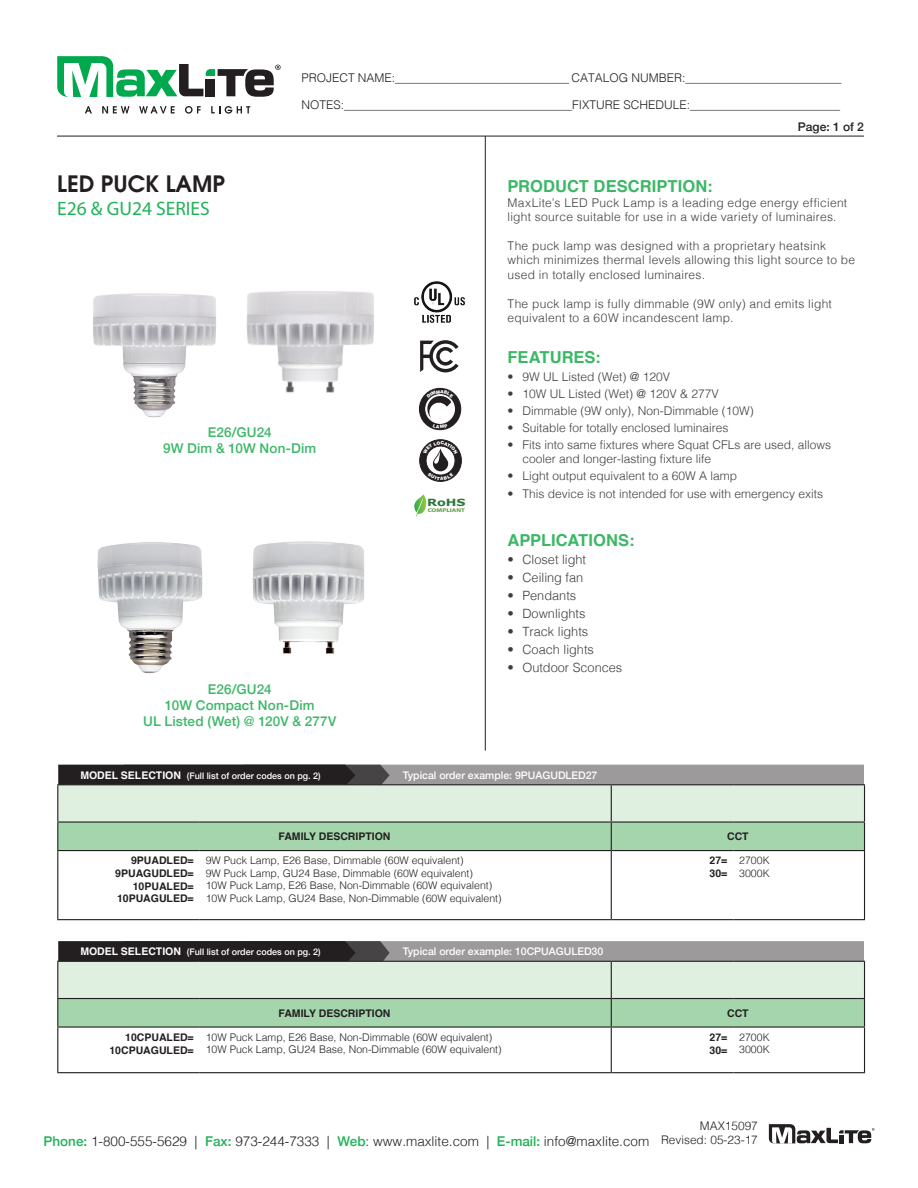
<style>
.page{position:relative;width:918px;height:1188px;background:#fff}
.page>*{position:absolute;margin:0;border:0;box-sizing:border-box;transform-origin:0 0}
.t1{font:600 22.5px "Avant Garde";color:#231f20}
.t2{font:19.5px "Myriad Pro";color:#21b259}
.t3{font:700 16.5px "Helvetica";letter-spacing:.005em;color:#3cb767}
.t4{font:300 13.5px "Helvetica";color:#231f20}
.t5{font:500 13.5px "Helvetica Neue";letter-spacing:.01em;color:#3cb767}
.t6{font:300 12.75px "Helvetica";color:#3e3e3f}
.t7{font:300 12px/14.4px "Helvetica";letter-spacing:.015em;color:#3e3e3f}
.t8{font:300 12px "Helvetica";color:#231f20}
.t9{font:500 12px "Helvetica Neue";color:#231f20}
.t10{font:300 11.85px/14.2px "Helvetica";color:#231f20;text-align:right}
.t11{font:300 10.5px "Helvetica";color:#231f20}
.t12{font:700 10.5px "Helvetica";color:#231f20}
.t13{font:500 10.5px "Helvetica Neue";color:#fff}
.t14{font:700 10.05px "Verdana";color:#2d7739;scale:1.28 1}
.t15{font:500 9px "Helvetica Neue";color:#fff}
.t16{font:700 5.4px "Myriad";color:#5a9a41;scale:1.28 1}
.s1{font-family:"Helvetica";font-weight:700;font-size:10.5px}
.s2{font-family:"Helvetica Neue";font-weight:500;color:#21b259}
</style>
<div class="page">
<hr style="left:57px;top:136px;width:807px;height:1px;background:#231f20">
<svg style="left:769px;top:1124px;width:105px;height:20px"></svg>
<svg style="left:85px;top:106px;width:7px;height:7px"></svg>
<svg style="left:102px;top:106px;width:28px;height:7px"></svg>
<svg style="left:139px;top:106px;width:36px;height:7px"></svg>
<svg style="left:185px;top:106px;width:16px;height:8px"></svg>
<svg style="left:211px;top:106px;width:39px;height:8px"></svg>
<svg style="left:57px;top:56px;width:224px;height:41px"></svg>
<hr style="left:485px;top:136px;width:1px;height:615px;background:#231f20">
<div style="left:420px;top:440px;width:41px;height:41px;background:#231f20;border-radius:50%"></div>
<div style="left:419px;top:439px;width:43px;height:43px;border:1px solid #231f20;border-radius:50%"></div>
<img style="left:414px;top:281px;width:51px;height:42px">
<div style="left:419px;top:388px;width:42px;height:42px;background:#231f20;border-radius:50%"></div>
<div style="left:419px;top:388px;width:42px;height:42px;border:1px solid #231f20;border-radius:50%"></div>
<div style="left:426px;top:395px;width:29px;height:29px;border:1px solid #fff;border-radius:50%"></div>
<svg style="left:414px;top:494px;width:13px;height:23px"></svg>
<svg style="left:420px;top:340px;width:39px;height:32px"></svg>
<img style="left:93px;top:293px;width:123px;height:125px">
<img style="left:246px;top:291px;width:128px;height:102px">
<img style="left:97px;top:542px;width:106px;height:131px">
<img style="left:252px;top:541px;width:112px;height:113px">
<hr style="left:57px;top:851px;width:1px;height:68px;background:#231f20">
<hr style="left:611px;top:851px;width:1px;height:68px;background:#231f20">
<hr style="left:864px;top:851px;width:1px;height:68px;background:#231f20">
<hr style="left:57px;top:919px;width:143px;height:1px;background:#231f20">
<hr style="left:200px;top:919px;width:411px;height:1px;background:#231f20">
<hr style="left:611px;top:919px;width:122px;height:1px;background:#231f20">
<hr style="left:733px;top:919px;width:132px;height:1px;background:#231f20">
<svg style="left:57px;top:765px;width:808px;height:86px;background:#afc4b1"></svg>
<hr style="left:611px;top:784px;width:122px;height:1px;background:#231f20">
<hr style="left:733px;top:784px;width:132px;height:1px;background:#231f20">
<hr style="left:611px;top:821px;width:122px;height:2px;background:#231f20">
<hr style="left:733px;top:821px;width:132px;height:2px;background:#231f20">
<hr style="left:57px;top:784px;width:143px;height:1px;background:#231f20">
<hr style="left:57px;top:785px;width:1px;height:36px;background:#231f20">
<hr style="left:200px;top:784px;width:411px;height:1px;background:#231f20">
<hr style="left:57px;top:821px;width:143px;height:2px;background:#231f20">
<hr style="left:200px;top:821px;width:411px;height:2px;background:#231f20">
<hr style="left:611px;top:785px;width:1px;height:36px;background:#231f20">
<hr style="left:864px;top:785px;width:1px;height:36px;background:#231f20">
<hr style="left:57px;top:1028px;width:1px;height:44px;background:#231f20">
<hr style="left:611px;top:1028px;width:1px;height:44px;background:#231f20">
<hr style="left:864px;top:1028px;width:1px;height:44px;background:#231f20">
<hr style="left:57px;top:1072px;width:143px;height:1px;background:#231f20">
<hr style="left:200px;top:1072px;width:411px;height:1px;background:#231f20">
<hr style="left:611px;top:1072px;width:122px;height:1px;background:#231f20">
<hr style="left:733px;top:1072px;width:132px;height:1px;background:#231f20">
<hr style="left:57px;top:1026px;width:143px;height:2px;background:#231f20">
<hr style="left:200px;top:1026px;width:411px;height:2px;background:#231f20">
<hr style="left:611px;top:1026px;width:122px;height:2px;background:#231f20">
<hr style="left:733px;top:1026px;width:132px;height:2px;background:#231f20">
<svg style="left:57px;top:941px;width:808px;height:86px;background:#afc5b2"></svg>
<hr style="left:611px;top:961px;width:122px;height:1px;background:#231f20">
<hr style="left:733px;top:961px;width:132px;height:1px;background:#231f20">
<hr style="left:611px;top:998px;width:122px;height:1px;background:#231f20">
<hr style="left:733px;top:998px;width:132px;height:1px;background:#231f20">
<hr style="left:57px;top:961px;width:143px;height:1px;background:#231f20">
<hr style="left:57px;top:962px;width:1px;height:36px;background:#231f20">
<hr style="left:200px;top:961px;width:411px;height:1px;background:#231f20">
<hr style="left:57px;top:998px;width:143px;height:1px;background:#231f20">
<hr style="left:200px;top:998px;width:411px;height:1px;background:#231f20">
<hr style="left:611px;top:962px;width:1px;height:36px;background:#231f20">
<hr style="left:864px;top:962px;width:1px;height:36px;background:#231f20">
<svg style="left:423px;top:441px;width:35px;height:39px"></svg>
<svg style="left:426px;top:390px;width:28px;height:38px"></svg>
<p class="t8" style="left:301px;top:68px;width:542px">PROJECT NAME:_____________________________ CATALOG NUMBER:__________________________</p>
<p class="t8" style="left:301px;top:95px;width:540px">NOTES:______________________________________FIXTURE SCHEDULE:_________________________</p>
<p class="t1" style="left:57px;top:169px;width:169px">LED PUCK LAMP</p>
<p class="t2" style="left:57px;top:197px;width:154px">E26 &amp; GU24 SERIES</p>
<p class="t5" style="left:208px;top:422px;width:65px">E26/GU24</p>
<p class="t5" style="left:163px;top:438px;width:155px">9W Dim &amp; 10W Non-Dim</p>
<p class="t5" style="left:208px;top:678px;width:65px">E26/GU24</p>
<p class="t5" style="left:165px;top:694px;width:151px">10W Compact Non-Dim</p>
<p class="t5" style="left:143px;top:710px;width:195px">UL Listed (Wet) @ 120V &amp; 277V</p>
<p class="t15" style="left:80px;top:768px;width:242px"><span class="s1">MODEL SELECTION</span> (Full list of order codes on pg. 2)</p>
<p class="t14" style="left:427px;top:495px;width:32px">RoHS</p>
<p class="t16" style="left:428px;top:507px;width:31px">COMPLIANT</p>
<p class="t9" style="left:798px;top:118px;width:68px">Page: 1 of 2</p>
<p class="t3" style="left:508px;top:173px;width:207px">PRODUCT DESCRIPTION:</p>
<p class="t7" style="left:508px;top:195px;width:341px">MaxLite’s LED Puck Lamp is a leading edge energy efficient light source suitable for use in a wide variety of luminaires.</p>
<p class="t7" style="left:508px;top:238px;width:349px">The puck lamp was designed with a proprietary heatsink which minimizes thermal levels allowing this light source to be used in totally enclosed luminaires.</p>
<p class="t7" style="left:508px;top:295px;width:326px">The puck lamp is fully dimmable (9W only) and emits light equivalent to a 60W incandescent lamp.</p>
<p class="t3" style="left:508px;top:344px;width:95px">FEATURES:</p>
<p class="t7" style="left:508px;top:368px;width:164px">• 9W UL Listed (Wet) @ 120V</p>
<p class="t7" style="left:508px;top:385px;width:213px">• 10W UL Listed (Wet) @ 120V &amp; 277V</p>
<p class="t7" style="left:508px;top:402px;width:248px">• Dimmable (9W only), Non-Dimmable (10W)</p>
<p class="t7" style="left:508px;top:420px;width:222px">• Suitable for totally enclosed luminaires</p>
<p class="t7" style="left:522px;top:437px;width:310px;text-indent:-15px">• Fits into same fixtures where Squat CFLs are used, allows cooler and longer-lasting fixture life</p>
<p class="t7" style="left:508px;top:468px;width:231px">• Light output equivalent to a 60W A lamp</p>
<p class="t7" style="left:508px;top:485px;width:317px">• This device is not intended for use with emergency exits</p>
<p class="t3" style="left:508px;top:527px;width:128px">APPLICATIONS:</p>
<p class="t6" style="left:508px;top:549px;width:80px">• Closet light</p>
<p class="t6" style="left:508px;top:567px;width:77px">• Ceiling fan</p>
<p class="t6" style="left:508px;top:585px;width:70px">• Pendants</p>
<p class="t6" style="left:508px;top:603px;width:79px">• Downlights</p>
<p class="t6" style="left:508px;top:621px;width:82px">• Track lights</p>
<p class="t6" style="left:508px;top:639px;width:88px">• Coach lights</p>
<p class="t6" style="left:508px;top:657px;width:116px">• Outdoor Sconces</p>
<p class="t13" style="left:403px;top:766px;width:196px">Typical order example: 9PUAGUDLED27</p>
<p class="t12" style="left:131px;top:852px;width:64px">9PUADLED=</p>
<p class="t12" style="left:115px;top:865px;width:80px">9PUAGUDLED=</p>
<p class="t12" style="left:133px;top:877px;width:62px">10PUALED=</p>
<p class="t12" style="left:117px;top:890px;width:78px">10PUAGULED=</p>
<p class="t12" style="left:279px;top:828px;width:114px">FAMILY DESCRIPTION</p>
<p class="t12" style="left:727px;top:828px;width:23px">CCT</p>
<p class="t11" style="left:206px;top:851px;width:259px">9W Puck Lamp, E26 Base, Dimmable (60W equivalent)</p>
<p class="t11" style="left:206px;top:864px;width:269px">9W Puck Lamp, GU24 Base, Dimmable (60W equivalent)</p>
<p class="t11" style="left:206px;top:877px;width:288px">10W Puck Lamp, E26 Base, Non-Dimmable (60W equivalent)</p>
<p class="t11" style="left:206px;top:889px;width:297px">10W Puck Lamp, GU24 Base, Non-Dimmable (60W equivalent)</p>
<p class="t12" style="left:710px;top:852px;width:19px">27=</p>
<p class="t12" style="left:710px;top:865px;width:19px">30=</p>
<p class="t11" style="left:739px;top:851px;width:32px">2700K</p>
<p class="t11" style="left:739px;top:864px;width:32px">3000K</p>
<p class="t15" style="left:80px;top:945px;width:242px"><span class="s1">MODEL SELECTION</span> (Full list of order codes on pg. 2)</p>
<p class="t13" style="left:403px;top:943px;width:202px">Typical order example: 10CPUAGULED30</p>
<p class="t12" style="left:125px;top:1029px;width:70px">10CPUALED=</p>
<p class="t12" style="left:109px;top:1041px;width:86px">10CPUAGULED=</p>
<p class="t12" style="left:279px;top:1005px;width:114px">FAMILY DESCRIPTION</p>
<p class="t12" style="left:727px;top:1005px;width:23px">CCT</p>
<p class="t11" style="left:206px;top:1028px;width:288px">10W Puck Lamp, E26 Base, Non-Dimmable (60W equivalent)</p>
<p class="t11" style="left:206px;top:1041px;width:297px">10W Puck Lamp, GU24 Base, Non-Dimmable (60W equivalent)</p>
<p class="t12" style="left:710px;top:1029px;width:19px">27=</p>
<p class="t12" style="left:710px;top:1041px;width:19px">30=</p>
<p class="t11" style="left:739px;top:1028px;width:32px">2700K</p>
<p class="t11" style="left:739px;top:1041px;width:32px">3000K</p>
<p class="t4" style="left:44px;top:1130px;width:607px"><span class="s2">Phone:</span> 1-800-555-5629 | <span class="s2">Fax:</span> 973-244-7333 | <span class="s2">Web</span>: www.maxlite.com | <span class="s2">E-mail:</span> info@maxlite.com</p>
<p class="t10" style="left:661px;top:1117px;width:98px">MAX15097<br>Revised: 05-23-17</p>
</div>
